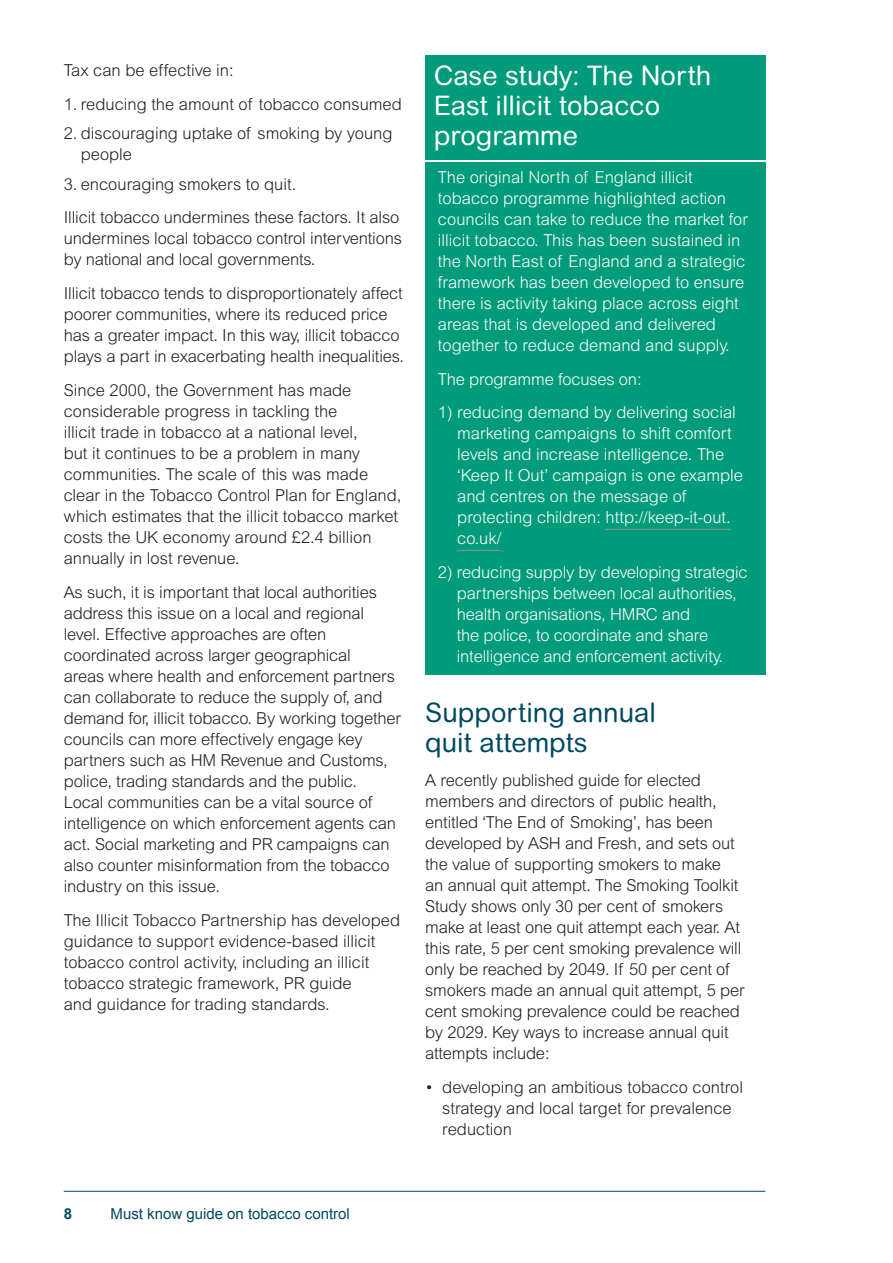
<style>
.page{position:relative;width:893px;height:1263px;background:#fff}
.page>*{position:absolute;margin:0;border:0;box-sizing:border-box;transform-origin:0 0}
.t1{font:27px/30px "Arial Rounded MT";color:#fff}
.t2{font:27px/30px "Arial Rounded MT";color:#004960}
.t3{font:300 16.5px/21px "Arial MT Std";letter-spacing:-.01em;color:#231f20}
.t4{font:300 16.5px/21px "Arial MT Std";color:#fff}
.t5{font:15px "Arial";color:#004960}
.t6{font:700 15px "Arial";color:#004960}
</style>
<div class="page">
<hr style="left:64px;top:1191px;width:701px;height:1px;background:#004960">
<div style="left:425px;top:55px;width:340px;height:104px;background:#009b7a"></div>
<div style="left:425px;top:162px;width:340px;height:202px;background:#009b7a"></div>
<div style="left:425px;top:364px;width:340px;height:34px;background:#009b7a"></div>
<div style="left:425px;top:398px;width:340px;height:159px;background:#009b7a"></div>
<hr style="left:606px;top:529px;width:125px;height:1px;background:#939598">
<hr style="left:457px;top:550px;width:44px;height:1px;background:#939598">
<div style="left:425px;top:558px;width:340px;height:117px;background:#009b7a"></div>
<p class="t3" style="left:64px;top:59px;width:171px">Tax can be effective in:</p>
<p class="t3" style="left:64px;top:93px;width:340px">1. reducing the amount of tobacco consumed</p>
<p class="t3" style="left:81px;top:123px;width:313px;text-indent:-17px">2. discouraging uptake of smoking by young people</p>
<p class="t3" style="left:64px;top:167px;width:337px;line-height:33.8px">3. encouraging smokers to quit.<br>Illicit tobacco undermines these factors. It also</p>
<p class="t3" style="left:64px;top:228px;width:340px">undermines local tobacco control interventions by national and local governments.</p>
<p class="t3" style="left:64px;top:283px;width:342px">Illicit tobacco tends to disproportionately affect poorer communities, where its reduced price has a greater impact. In this way, illicit tobacco plays a part in exacerbating health inequalities.</p>
<p class="t3" style="left:64px;top:380px;width:339px">Since 2000, the Government has made considerable progress in tackling the<br>illicit trade in tobacco at a national level,<br>but it continues to be a problem in many communities. The scale of this was made clear in the Tobacco Control Plan for England, which estimates that the illicit tobacco market costs the UK economy around £2.4 billion annually in lost revenue.</p>
<p class="t3" style="left:64px;top:581px;width:339px">As such, it is important that local authorities address this issue on a local and regional level. Effective approaches are often coordinated across larger geographical<br>areas where health and enforcement partners can collaborate to reduce the supply of, and demand for, illicit tobacco. By working together councils can more effectively engage key partners such as HM Revenue and Customs, police, trading standards and the public.<br>Local communities can be a vital source of intelligence on which enforcement agents can act. Social marketing and PR campaigns can also counter misinformation from the tobacco industry on this issue.</p>
<p class="t3" style="left:64px;top:909px;width:338px">The Illicit Tobacco Partnership has developed guidance to support evidence-based illicit tobacco control activity, including an illicit tobacco strategic framework, PR guide<br>and guidance for trading standards.</p>
<h1 class="t1" style="left:434px;top:60px;width:279px">Case study: The North<br>East illicit tobacco programme</h1>
<p class="t4" style="left:438px;top:166px;width:311px">The original North of England illicit tobacco programme highlighted action councils can take to reduce the market for illicit tobacco. This has been sustained in the North East of England and a strategic framework has been developed to ensure there is activity taking place across eight areas that is developed and delivered together to reduce demand and supply.</p>
<p class="t4" style="left:438px;top:368px;width:205px">The programme focuses on:</p>
<p class="t4" style="left:457px;top:402px;width:287px;text-indent:-19px">1) reducing demand by delivering social marketing campaigns to shift comfort levels and increase intelligence. The ‘Keep It Out’ campaign is one example and centres on the message of protecting children: http://keep-it-out. co.uk/</p>
<p class="t4" style="left:457px;top:562px;width:293px;text-indent:-19px">2) reducing supply by developing strategic partnerships between local authorities, health organisations, HMRC and<br>the police, to coordinate and share intelligence and enforcement activity.</p>
<h1 class="t2" style="left:425px;top:697px;width:232px">Supporting annual quit attempts</h1>
<p class="t3" style="left:425px;top:769px;width:321px">A recently published guide for elected members and directors of public health, entitled ‘The End of Smoking’, has been developed by ASH and Fresh, and sets out the value of supporting smokers to make<br>an annual quit attempt. The Smoking Toolkit Study shows only 30 per cent of smokers make at least one quit attempt each year. At this rate, 5 per cent smoking prevalence will only be reached by 2049. If 50 per cent of smokers made an annual quit attempt, 5 per cent smoking prevalence could be reached by 2029. Key ways to increase annual quit attempts include:</p>
<p class="t3" style="left:442px;top:1076px;width:302px;text-indent:-17px">• developing an ambitious tobacco control strategy and local target for prevalence reduction</p>
<p class="t6" style="left:64px;top:1203px;width:10px">8</p>
<p class="t5" style="left:111px;top:1203px;width:241px">Must know guide on tobacco control</p>
</div>
